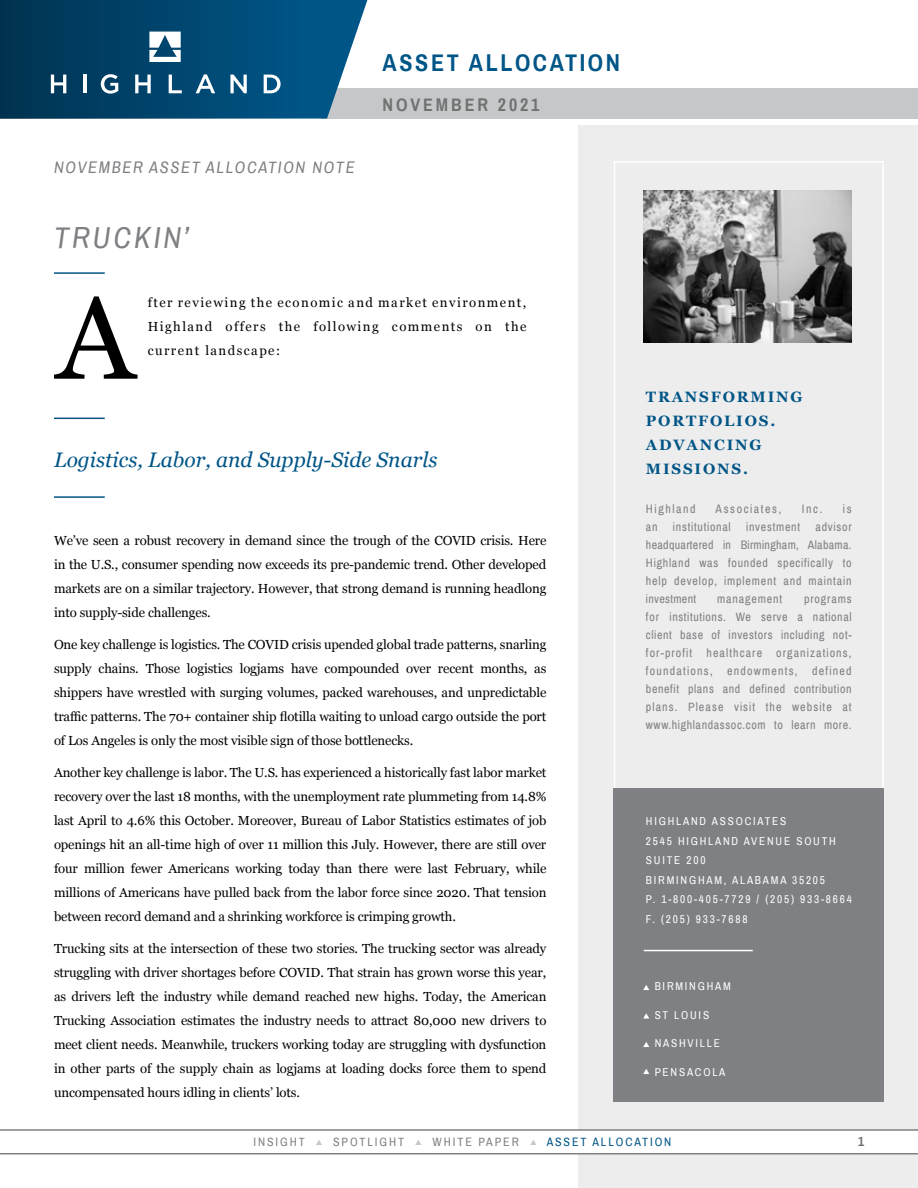
<style>
.page{position:relative;width:918px;height:1188px;background:#fff}
.page>*{position:absolute;margin:0;border:0;box-sizing:border-box;transform-origin:0 0}
.t1{font:117px "Georgia";color:#000}
.t2{font:italic 30px "Archivo Narrow";letter-spacing:.1em;color:#7e8083}
.t3{font:700 24px "Archivo Narrow";letter-spacing:.11em;color:#005587}
.t4{font:italic 21px "Georgia";color:#005587}
.t5{font:700 18px "Archivo Narrow";letter-spacing:.16em;color:#707272}
.t6{font:italic 16.5px "Archivo Narrow";letter-spacing:.1em;color:#7e8083}
.t7{font:700 15px/24px "Georgia";letter-spacing:.12em;color:#005587}
.t8{font:13.2px/24px "Georgia";letter-spacing:-.01em;color:#000;text-align:justify}
.t9{font:700 13.2px "Archivo Narrow";color:#6d6e71}
.t10{font:12px/18px "Archivo Narrow";letter-spacing:.07em;color:#7e8083;text-align:justify}
.t11{font:12px "Archivo Narrow";letter-spacing:.16em;color:#7e8083}
.t12{font:12px "Archivo Narrow";letter-spacing:.13em;color:#7e8083}
.t13{font:11.25px/19.5px "Archivo Narrow";letter-spacing:.16em;color:#fff}
.s1{color:#c5c7c9}
.s2{color:#005587}
</style>
<div class="page">
<div style="left:322px;top:88px;width:596px;height:31px;background:#c5c7c9"></div>
<div style="left:579px;top:126px;width:339px;height:1062px;background:#ededed"></div>
<svg style="left:328px;top:0;width:39px;height:116px"></svg>
<div style="left:0;top:0;width:328px;height:119px;background:linear-gradient(to right,#013351,#00578a)"></div>
<svg style="left:149px;top:32px;width:32px;height:30px"></svg>
<svg style="left:51px;top:75px;width:15px;height:18px"></svg>
<hr style="left:83px;top:75px;width:3px;height:18px;background:#fff">
<svg style="left:101px;top:74px;width:17px;height:20px"></svg>
<svg style="left:135px;top:75px;width:16px;height:18px"></svg>
<svg style="left:169px;top:75px;width:13px;height:18px"></svg>
<svg style="left:196px;top:74px;width:19px;height:19px"></svg>
<svg style="left:230px;top:75px;width:17px;height:18px"></svg>
<svg style="left:264px;top:75px;width:17px;height:18px"></svg>
<div style="left:614px;top:788px;width:270px;height:314px;background:#7e8083"></div>
<svg style="left:0;top:1129px;width:918px;height:25px"></svg>
<hr style="left:54px;top:272px;width:51px;height:2px;background:#005587">
<hr style="left:54px;top:418px;width:51px;height:1px;background:#005587">
<hr style="left:644px;top:950px;width:109px;height:1px;background:#fff">
<svg style="left:643px;top:985px;width:6px;height:5px"></svg>
<svg style="left:643px;top:1013px;width:6px;height:6px"></svg>
<svg style="left:643px;top:1042px;width:6px;height:5px"></svg>
<img style="left:644px;top:190px;width:208px;height:153px">
<hr style="left:54px;top:496px;width:51px;height:2px;background:#005587">
<svg style="left:643px;top:1069px;width:6px;height:5px"></svg>
<p class="t6" style="left:54px;top:157px;width:302px">NOVEMBER ASSET ALLOCATION NOTE</p>
<h2 class="t2" style="left:54px;top:219px;width:137px">TRUCKIN’</h2>
<h3 class="t3" style="left:383px;top:48px;width:239px">ASSET ALLOCATION</h3>
<h3 class="t5" style="left:383px;top:94px;width:158px">NOVEMBER 2021</h3>
<h1 class="t1" style="left:56px;top:253px;width:80px">A</h1>
<p class="t8" style="left:148px;top:290px;width:380px">fter reviewing the economic and market environment, Highland offers the following comments on the current landscape:</p>
<h3 class="t4" style="left:54px;top:444px;width:385px">Logistics, Labor, and Supply-Side Snarls</h3>
<p class="t8" style="left:54px;top:527px;width:494px">We’ve seen a robust recovery in demand since the trough of the COVID crisis. Here in the U.S., consumer spending now exceeds its pre-pandemic trend. Other developed markets are on a similar trajectory. However, that strong demand is running headlong into supply-side challenges.</p>
<p class="t8" style="left:54px;top:632px;width:494px">One key challenge is logistics. The COVID crisis upended global trade patterns, snarling supply chains. Those logistics logjams have compounded over recent months, as shippers have wrestled with surging volumes, packed warehouses, and unpredictable traffic patterns. The 70+ container ship flotilla waiting to unload cargo outside the port of Los Angeles is only the most visible sign of those bottlenecks.</p>
<p class="t8" style="left:54px;top:760px;width:494px">Another key challenge is labor. The U.S. has experienced a historically fast labor market recovery over the last 18 months, with the unemployment rate plummeting from 14.8% last April to 4.6% this October. Moreover, Bureau of Labor Statistics estimates of job openings hit an all-time high of over 11 million this July. However, there are still over four million fewer Americans working today than there were last February, while millions of Americans have pulled back from the labor force since 2020. That tension between record demand and a shrinking workforce is crimping growth.</p>
<p class="t8" style="left:54px;top:936px;width:494px">Trucking sits at the intersection of these two stories. The trucking sector was already struggling with driver shortages before COVID. That strain has grown worse this year, as drivers left the industry while demand reached new highs. Today, the American Trucking Association estimates the industry needs to attract 80,000 new drivers to meet client needs. Meanwhile, truckers working today are struggling with dysfunction in other parts of the supply chain as logjams at loading docks force them to spend uncompensated hours idling in clients’ lots.</p>
<p class="t7" style="left:646px;top:384px;width:158px">TRANSFORMING<br>PORTFOLIOS.<br>ADVANCING<br>MISSIONS.</p>
<p class="t12" style="left:646px;top:501px;width:51px">Highland</p>
<p class="t12" style="left:716px;top:501px;width:67px">Associates,</p>
<p class="t10" style="left:802px;top:500px;width:22px">Inc.</p>
<p class="t10" style="left:843px;top:500px;width:10px">is</p>
<p class="t10" style="left:646px;top:518px;width:13px">an</p>
<p class="t10" style="left:673px;top:518px;width:59px">institutional</p>
<p class="t10" style="left:746px;top:518px;width:56px">investment</p>
<p class="t10" style="left:646px;top:518px;width:207px;text-indent:170px">advisor headquartered in Birmingham, Alabama.<br>Highland was founded specifically to help develop, implement and maintain investment</p>
<p class="t10" style="left:717px;top:590px;width:66px">management</p>
<p class="t10" style="left:646px;top:590px;width:207px;text-indent:158px">programs for institutions. We serve a national client base of investors including not&shy;for-profit healthcare organizations, foundations, endowments, defined benefit plans and defined contribution plans. Please visit the website at www.highlandassoc.com to learn more.</p>
<p class="t13" style="left:646px;top:812px;width:207px">HIGHLAND ASSOCIATES<br>2545 HIGHLAND AVENUE SOUTH<br>SUITE 200<br>BIRMINGHAM, ALABAMA 35205<br>P. 1-800-405-7729 / (205) 933-8664<br>F. (205) 933-7688</p>
<p class="t13" style="left:655px;top:977px;width:78px">BIRMINGHAM</p>
<p class="t13" style="left:655px;top:1006px;width:56px">ST LOUIS</p>
<p class="t13" style="left:655px;top:1034px;width:67px">NASHVILLE</p>
<p class="t13" style="left:655px;top:1062px;width:72px">PENSACOLA</p>
<p class="t11" style="left:253px;top:1135px;width:419px">INSIGHT <span class="s1">▲</span> SPOTLIGHT <span class="s1">▲</span> WHITE PAPER <span class="s1">▲</span> <span class="s2">ASSET ALLOCATION</span></p>
<p class="t9" style="left:858px;top:1133px;width:7px">1</p>
</div>
